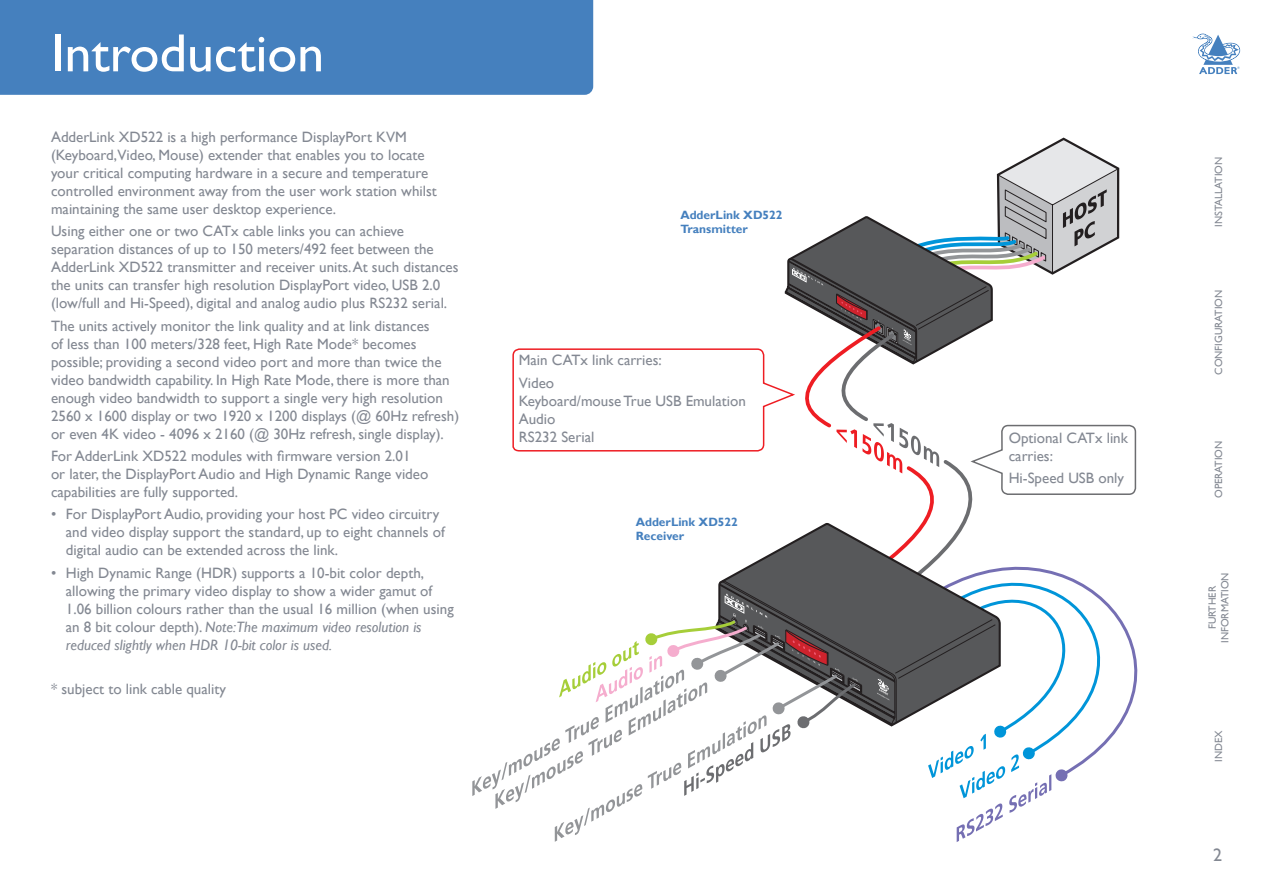
<style>
.page{position:relative;width:1263px;height:893px;background:#fff}
.page>*{position:absolute;margin:0;border:0;box-sizing:border-box;transform-origin:0 0}
.Section_Head{font:54px "Gill Sans";color:#fff}
.t1{font:18px "Gill Sans";color:#838892}
.Body{font:15px/18px "Gill Sans";color:#838892}
.Diagram_head_-_large{font:700 12px/14.4px "Gill Sans";color:#4580be}
.t2{font:10.5px/12.6px "Gill Sans";color:#838892;text-align:center}
.s1{font-style:italic}
</style>
<div class="page">
<svg style="left:1192px;top:34px;width:48px;height:40px"></svg>
<div style="left:0;top:0;width:593px;height:95px;background:#4580be"></div>
<svg style="left:472px;top:216px;width:665px;height:626px"></svg>
<svg style="left:968px;top:137px;width:169px;height:359px"></svg>
<p class="Section_Head" style="left:51px;top:22px;width:275px">Introduction</p>
<p class="Body" style="left:51px;top:128px;width:387px">AdderLink XD522 is a high performance DisplayPort KVM (Keyboard,Video, Mouse) extender that enables you to locate your critical computing hardware in a secure and temperature controlled environment away from the user work station whilst maintaining the same user desktop experience.</p>
<p class="Body" style="left:51px;top:223px;width:409px">Using either one or two CATx cable links you can achieve separation distances of up to 150 meters/492 feet between the AdderLink XD522 transmitter and receiver units. At such distances the units can transfer high resolution DisplayPort video, USB 2.0 (low/full and Hi-Speed), digital and analog audio plus RS232 serial.</p>
<p class="Body" style="left:51px;top:317px;width:410px">The units actively monitor the link quality and at link distances<br>of less than 100 meters/328 feet, High Rate Mode* becomes possible; providing a second video port and more than twice the video bandwidth capability. In High Rate Mode, there is more than enough video bandwidth to support a single very high resolution 2560 x 1600 display or two 1920 x 1200 displays (@ 60Hz refresh) or even 4K video - 4096 x 2160 (@ 30Hz refresh, single display).</p>
<p class="Body" style="left:51px;top:447px;width:379px">For AdderLink XD522 modules with firmware version 2.01 or later, the DisplayPort Audio and High Dynamic Range video capabilities are fully supported.</p>
<p class="Body" style="left:66px;top:506px;width:380px;text-indent:-15px">• For DisplayPort Audio, providing your host PC video circuitry and video display support the standard, up to eight channels of digital audio can be extended across the link.</p>
<p class="Body" style="left:66px;top:564px;width:389px;text-indent:-15px">• High Dynamic Range (HDR) supports a 10-bit color depth, allowing the primary video display to show a wider gamut of 1.06 billion colours rather than the usual 16 million (when using an 8 bit colour depth). <span class="s1">Note:The maximum video resolution is reduced slightly when HDR 10-bit color is used.</span></p>
<p class="Body" style="left:51px;top:680px;width:176px">* subject to link cable quality</p>
<p class="Diagram_head_-_large" style="left:680px;top:208px;width:104px">AdderLink XD522<br>Transmitter</p>
<p class="Body" style="left:519px;top:352px;width:144px">Main CATx link carries:</p>
<p class="Body" style="left:519px;top:374px;width:229px">Video<br>Keyboard/mouse True USB Emulation<br>Audio<br>RS232 Serial</p>
<p class="Diagram_head_-_large" style="left:636px;top:515px;width:104px">AdderLink XD522<br>Receiver</p>
<p class="Body" style="left:1009px;top:429px;width:121px">Optional CATx link carries:</p>
<p class="Body" style="left:1009px;top:470px;width:117px">Hi-Speed USB only</p>
<p class="t2" style="left:1212px;top:227px;width:71px;rotate:-90deg">INSTALLATION</p>
<p class="t2" style="left:1212px;top:375px;width:87px;rotate:-90deg">CONFIGURATION</p>
<p class="t2" style="left:1212px;top:498px;width:59px;rotate:-90deg">OPERATION</p>
<p class="t2" style="left:1206px;top:643px;width:72px;rotate:-90deg">FURTHER<br>INFORMATION</p>
<p class="t2" style="left:1212px;top:762px;width:33px;rotate:-90deg">INDEX</p>
<p class="t1" style="left:1213px;top:844px;width:10px">2</p>
</div>
